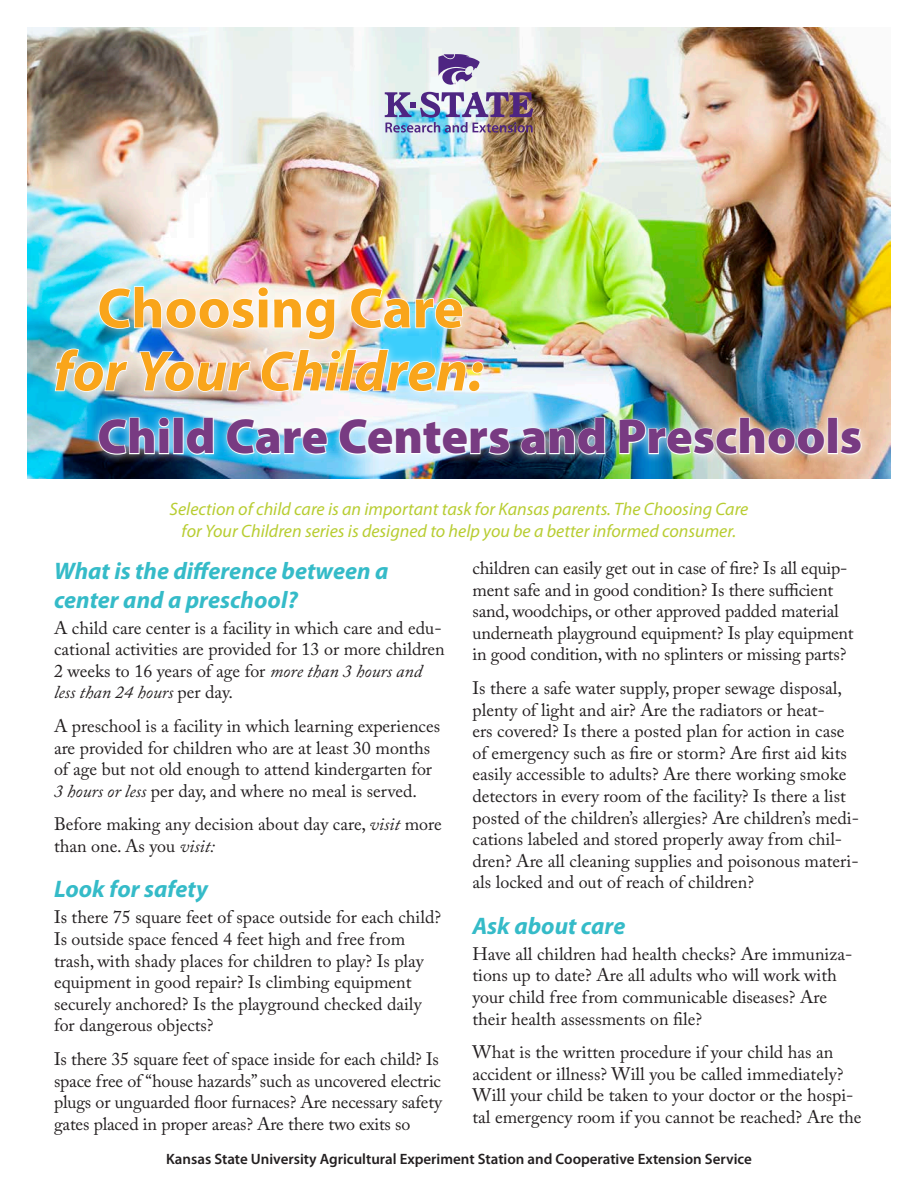
<style>
.page{position:relative;width:918px;height:1188px;background:#fff}
.page>*{position:absolute;margin:0;border:0;box-sizing:border-box;transform-origin:0 0}
.Title_2{font:italic 700 57px "Myriad Pro";color:#f9a51b}
.Title_1{font:700 57px "Myriad Pro";color:#f9a51b}
.Title_3{font:900 49.5px "Myriad Pro";color:#783b82}
.Header_1{font:italic 700 24px/28.8px "Myriad Pro";color:#35bbc8}
.body_text{font:18px/21.6px "Adobe Caslon Pro";color:#231f20}
.body_text-2{font:italic 18px/21.6px "Myriad Pro";color:#b8cd32;text-align:center}
.t1{font:600 15px "Myriad Pro";color:#231f20}
.s1{font-style:italic}
</style>
<div class="page">
<img style="left:27px;top:27px;width:864px;height:452px">
<div style="left:46px;top:277px;width:825px;height:187px;background:#fff;opacity:.75"></div>
<img style="left:98px;top:285px;width:238px;height:56px">
<img style="left:350px;top:287px;width:114px;height:43px">
<svg style="left:54px;top:348px;width:75px;height:45px;background:#b6dae0"></svg>
<svg style="left:138px;top:351px;width:114px;height:42px;background:#e3d8d5"></svg>
<img style="left:260px;top:348px;width:224px;height:45px">
<svg style="left:98px;top:417px;width:72px;height:38px;background:#85bfdb"></svg>
<div style="left:173px;top:418px;width:11px;height:36px;border:2px solid #fff"></div>
<svg style="left:186px;top:417px;width:29px;height:38px"></svg>
<svg style="left:226px;top:418px;width:102px;height:37px"></svg>
<svg style="left:338px;top:418px;width:172px;height:37px"></svg>
<img style="left:520px;top:417px;width:86px;height:38px">
<img style="left:619px;top:417px;width:207px;height:38px">
<div style="left:828px;top:418px;width:10px;height:36px;border:2px solid #fff"></div>
<svg style="left:839px;top:427px;width:23px;height:28px"></svg>
<img style="left:385px;top:92px;width:148px;height:41px">
<svg style="left:438px;top:54px;width:42px;height:31px"></svg>
<p class="Title_1" style="left:97px;top:271px;width:368px">Choosing Care</p>
<p class="Title_2" style="left:54px;top:334px;width:430px">for Your Children:</p>
<p class="Title_3" style="left:98px;top:409px;width:766px">Child Care Centers and Preschools</p>
<p class="body_text-2" style="left:170px;top:498px;width:580px">Selection of child care is an important task for Kansas parents. The Choosing Care for Your Children series is designed to help you be a better informed consumer.</p>
<p class="Header_1" style="left:54px;top:555px;width:336px">What is the difference between a center and a preschool?</p>
<p class="body_text" style="left:54px;top:617px;width:392px">A child care center is a facility in which care and edu&shy;cational activities are provided for 13 or more children 2 weeks to 16 years of age for <span class="s1">more than 3 hours and less than 24 hours</span> per day.</p>
<p class="body_text" style="left:54px;top:715px;width:388px">A preschool is a facility in which learning experiences are provided for children who are at least 30 months of age but not old enough to attend kindergarten for <span class="s1">3 hours or less</span> per day, and where no meal is served.</p>
<p class="body_text" style="left:54px;top:813px;width:389px">Before making any decision about day care, <span class="s1">visit</span> more than one. As you <span class="s1">visit:</span></p>
<p class="Header_1" style="left:54px;top:874px;width:155px">Look for safety</p>
<p class="body_text" style="left:54px;top:906px;width:389px">Is there 75 square feet of space outside for each child?<br>Is outside space fenced 4 feet high and free from trash, with shady places for children to play? Is play equipment in good repair? Is climbing equipment securely anchored? Is the playground checked daily for dangerous objects?</p>
<p class="body_text" style="left:54px;top:1048px;width:390px">Is there 35 square feet of space inside for each child? Is space free of “house hazards” such as uncovered electric plugs or unguarded floor furnaces? Are necessary safety gates placed in proper areas? Are there two exits so</p>
<p class="body_text" style="left:472px;top:557px;width:383px">children can easily get out in case of fire? Is all equip&shy;ment safe and in good condition? Is there sufficient sand, woodchips, or other approved padded material underneath playground equipment? Is play equipment in good condition, with no splinters or missing parts?</p>
<p class="body_text" style="left:472px;top:677px;width:388px">Is there a safe water supply, proper sewage disposal, plenty of light and air? Are the radiators or heat-<br>ers covered? Is there a posted plan for action in case of emergency such as fire or storm? Are first aid kits easily accessible to adults? Are there working smoke detectors in every room of the facility? Is there a list posted of the children’s allergies? Are children’s medi&shy;cations labeled and stored properly away from chil&shy;dren? Are all cleaning supplies and poisonous materi&shy;als locked and out of reach of children?</p>
<p class="Header_1" style="left:472px;top:910px;width:154px">Ask about care</p>
<p class="body_text" style="left:472px;top:943px;width:381px">Have all children had health checks? Are immuniza&shy;tions up to date? Are all adults who will work with your child free from communicable diseases? Are their health assessments on file?</p>
<p class="body_text" style="left:472px;top:1041px;width:391px">What is the written procedure if your child has an accident or illness? Will you be called immediately?<br>Will your child be taken to your doctor or the hospi&shy;tal emergency room if you cannot be reached? Are the</p>
<p class="t1" style="left:166px;top:1149px;width:587px">Kansas State University Agricultural Experiment Station and Cooperative Extension Service</p>
</div>
